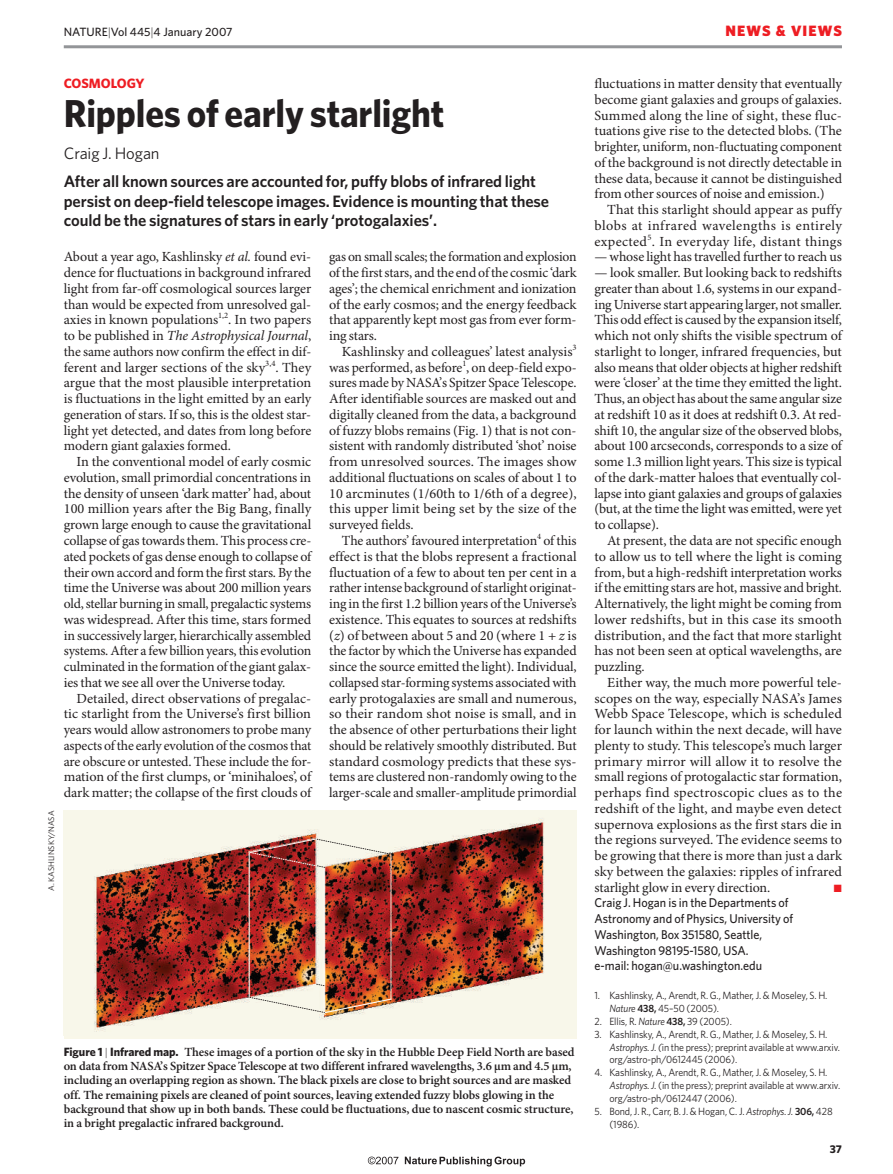
<style>
.page{position:relative;width:893px;height:1174px;background:#fff}
.page>*{position:absolute;margin:0;border:0;box-sizing:border-box;transform-origin:0 0}
.t1{font:700 39px "Whitney";letter-spacing:-.005em;color:#231f20;scale:.95 1}
.t2{font:600 16.5px/19.5px "Whitney";letter-spacing:-.005em;color:#231f20}
.t3{font:16.5px "Whitney";letter-spacing:-.005em;color:#231f20}
.t4{font:900 15px "Whitney";letter-spacing:.075em;color:#ee1d23}
.t5{font:13.95px/15.8px "Minion Pro";letter-spacing:-.005em;color:#231f20;text-align:justify}
.t6{font:700 13.5px "Whitney";color:#ee1d23}
.t7{font:500 12.75px/15.8px "Whitney";color:#231f20;scale:.95 1}
.t8{font:600 12.45px/14.2px "Minion Pro";letter-spacing:-.005em;color:#231f20}
.t9{font:500 12px "Whitney";color:#231f20}
.t10{font:700 11.25px "Whitney";color:#231f20}
.t11{font:10.5px/12.9px "Whitney";letter-spacing:-.01em;color:#231f20;scale:.95 1}
.t12{font:10.5px "Zapf Dingbats";color:#ee1d23}
.t13{font:8.25px "Whitney";color:#231f20}
.s1{font-weight:300}
.s2{font-style:italic}
.s3{font-family:"Whitney";font-weight:700;font-size:12px}
.s4{font-family:"Whitney";font-weight:300;font-size:11.25px}
.s5{font-weight:600}
</style>
<div class="page">
<img style="left:64px;top:810px;width:513px;height:225px">
<img style="left:249px;top:838px;width:144px;height:175px">
<hr style="left:64px;top:45px;width:778px;height:3px;background:#939598">
<svg style="left:405px;top:1156px;width:120px;height:10px"></svg>
<svg style="left:368px;top:1156px;width:30px;height:8px"></svg>
<p class="t9" style="left:64px;top:27px;width:170px">NATURE<span class="s1">|</span>Vol 445<span class="s1">|</span>4 January 2007</p>
<p class="t4" style="left:725px;top:25px;width:118px">NEWS &amp; VIEWS</p>
<p class="t6" style="left:64px;top:78px;width:82px">COSMOLOGY</p>
<h1 class="t1" style="left:64px;top:99px;width:402px">Ripples of early starlight</h1>
<p class="t3" style="left:64px;top:147px;width:97px">Craig J. Hogan</p>
<p class="t2" style="left:64px;top:173px;width:487px">After all known sources are accounted for, puffy blobs of infrared light persist on deep-field telescope images. Evidence is mounting that these could be the signatures of stars in early ‘protogalaxies’.</p>
<p class="t13" style="left:48px;top:891px;width:82px;rotate:-90deg">A. KASHLINSKY/NASA</p>
<p class="t5" style="left:64px;top:250px;width:249px">About a year ago, Kashlinsky <span class="s2">et al.</span> found evi&shy;dence for fluctuations in background infrared light from far-off cosmological sources larger than would be expected from unresolved gal&shy;axies in known populations<sup>1,2</sup>. In two papers to be published in <span class="s2">The Astrophysical Journal</span>, the same authors now confirm the effect in dif&shy;ferent and larger sections of the sky<sup>3,4</sup>. They argue that the most plausible interpretation is fluctuations in the light emitted by an early generation of stars. If so, this is the oldest star&shy;light yet detected, and dates from long before modern giant galaxies formed.</p>
<p class="t5" style="left:64px;top:455px;width:249px;text-indent:13px">In the conventional model of early cosmic evolution, small primordial concentrations in the density of unseen ‘dark matter’ had, about 100 million years after the Big Bang, finally grown large enough to cause the gravitational collapse of gas towards them. This process cre&shy;ated pockets of gas dense enough to collapse of their own accord and form the first stars. By the time the Universe was about 200 million years old,stellar burning in small, pregalactic systems was widespread. After this time, stars formed in successively larger, hierarchically assembled systems. After a few billion years, this evolution culminated in the formation of the giant galax&shy;ies that we see all over the Universe today.</p>
<p class="t5" style="left:64px;top:691px;width:249px;text-indent:13px">Detailed, direct observations of pregalac&shy;tic starlight from the Universe’s first billion years would allow astronomers to probe many aspects of the early evolution of the cosmos that are obscure or untested. These include the for&shy;mation of the first clumps, or ‘minihaloes’, of dark matter; the collapse of the first clouds of</p>
<p class="t5" style="left:329px;top:250px;width:249px">gas on small scales; the formation and explosion of the first stars, and the end of the cosmic ‘dark ages’; the chemical enrichment and ionization of the early cosmos; and the energy feedback that apparently kept most gas from ever form&shy;ing stars.</p>
<p class="t5" style="left:329px;top:345px;width:249px;text-indent:13px">Kashlinsky and colleagues’ latest analysis<sup>3 </sup>was performed, as before<sup>1</sup>, on deep-field expo&shy;sures made by NASA’s Spitzer Space Telescope.<br>After identifiable sources are masked out and digitally cleaned from the data, a background of fuzzy blobs remains (Fig. 1) that is not con&shy;sistent with randomly distributed ‘shot’ noise from unresolved sources. The images show additional fluctuations on scales of about 1 to 10 arcminutes (1/60th to 1/6th of a degree), this upper limit being set by the size of the surveyed fields.</p>
<p class="t5" style="left:329px;top:534px;width:249px;text-indent:13px">The authors’ favoured interpretation<sup>4</sup> of this effect is that the blobs represent a fractional fluctuation of a few to about ten per cent in a rather intense background of starlight originat&shy;ing in the first 1.2 billion years of the Universe’s existence. This equates to sources at redshifts (<span class="s2">z</span>) of between about 5 and 20 (where 1 + <span class="s2">z</span> is the factor by which the Universe has expanded since the source emitted the light). Individual, collapsed star-forming systems associated with early protogalaxies are small and numerous, so their random shot noise is small, and in the absence of other perturbations their light should be relatively smoothly distributed. But standard cosmology predicts that these sys&shy;tems are clustered non-randomly owing to the larger-scale and smaller-amplitude primordial</p>
<p class="t8" style="left:64px;top:1045px;width:512px"><span class="s3">Figure 1</span> <span class="s4">|</span> <span class="s3">Infrared map.</span> These images of a portion of the sky in the Hubble Deep Field North are based on data from NASA’s Spitzer Space Telescope at two different infrared wavelengths, 3.6 μm and 4.5 μm, including an overlapping region as shown. The black pixels are close to bright sources and are masked off. The remaining pixels are cleaned of point sources, leaving extended fuzzy blobs glowing in the background that show up in both bands. These could be fluctuations, due to nascent cosmic structure, in a bright pregalactic infrared background.</p>
<p class="t5" style="left:594px;top:77px;width:249px">fluctuations in matter density that eventually become giant galaxies and groups of galaxies.<br>Summed along the line of sight, these fluc&shy;tuations give rise to the detected blobs. (The brighter, uniform, non-fluctuating component of the background is not directly detectable in these data, because it cannot be distinguished from other sources of noise and emission.)</p>
<p class="t5" style="left:594px;top:203px;width:249px;text-indent:13px">That this starlight should appear as puffy blobs at infrared wavelengths is entirely expected<sup>5</sup>. In everyday life, distant things</p>
<p class="t5" style="left:594px;top:250px;width:249px">— whose light has travelled further to reach us</p>
<p class="t5" style="left:594px;top:266px;width:249px">— look smaller. But looking back to redshifts greater than about 1.6, systems in our expand&shy;ing Universe start appearing larger, not smaller.<br>This odd effect is caused by the expansion itself, which not only shifts the visible spectrum of starlight to longer, infrared frequencies, but also means that older objects at higher redshift were ‘closer’ at the time they emitted the light.<br>Thus, an object has about the same angular size at redshift 10 as it does at redshift 0.3. At red&shy;shift 10, the angular size of the observed blobs, about 100 arcseconds, corresponds to a size of some 1.3 million light years. This size is typical of the dark-matter haloes that eventually col&shy;lapse into giant galaxies and groups of galaxies (but, at the time the light was emitted, were yet to collapse).</p>
<p class="t5" style="left:594px;top:534px;width:249px;text-indent:13px">At present, the data are not specific enough to allow us to tell where the light is coming from, but a high-redshift interpretation works if the emitting stars are hot, massive and bright.<br>Alternatively, the light might be coming from lower redshifts, but in this case its smooth distribution, and the fact that more starlight has not been seen at optical wavelengths, are puzzling.</p>
<p class="t5" style="left:594px;top:675px;width:249px;text-indent:13px">Either way, the much more powerful tele&shy;scopes on the way, especially NASA’s James Webb Space Telescope, which is scheduled for launch within the next decade, will have plenty to study. This telescope’s much larger primary mirror will allow it to resolve the small regions of protogalactic star formation, perhaps find spectroscopic clues as to the redshift of the light, and maybe even detect supernova explosions as the first stars die in the regions surveyed. The evidence seems to be growing that there is more than just a dark sky between the galaxies: ripples of infrared starlight glow in every direction.</p>
<p class="t12" style="left:834px;top:883px;width:9px">■</p>
<p class="t7" style="left:594px;top:896px;width:211px">Craig J. Hogan is in the Departments of Astronomy and of Physics, University of Washington, Box 351580, Seattle, Washington 98195-1580, USA.<br>e-mail: hogan@u.washington.edu</p>
<p class="t11" style="left:609px;top:989px;width:231px;text-indent:-15px">1. Kashlinsky, A., Arendt, R. G., Mather, J. &amp; Moseley, S. H.<br><span class="s2">Nature</span> <span class="s5">438,</span> 45–50 (2005).</p>
<p class="t11" style="left:594px;top:1015px;width:146px">2. Ellis, R. <span class="s2">Nature</span> <span class="s5">438,</span> 39 (2005).</p>
<p class="t11" style="left:609px;top:1028px;width:244px;text-indent:-15px">3. Kashlinsky, A., Arendt, R. G., Mather, J. &amp; Moseley, S. H.<br><span class="s2">Astrophys. J. (</span>in the press); preprint available at www.arxiv. org/astro-ph/0612445 (2006).</p>
<p class="t11" style="left:609px;top:1067px;width:245px;text-indent:-15px">4. Kashlinsky, A., Arendt, R. G., Mather, J. &amp; Moseley, S. H.<br><span class="s2">Astrophys. J.</span> (in the press); preprint available at www.arxiv. org/astro-ph/0612447 (2006).</p>
<p class="t11" style="left:609px;top:1105px;width:237px;text-indent:-15px">5. Bond, J. R., Carr, B. J. &amp; Hogan, C. J. <span class="s2">Astrophys. J.</span> <span class="s5">306,</span> 428 (1986).</p>
<p class="t10" style="left:830px;top:1144px;width:14px">37</p>
</div>
